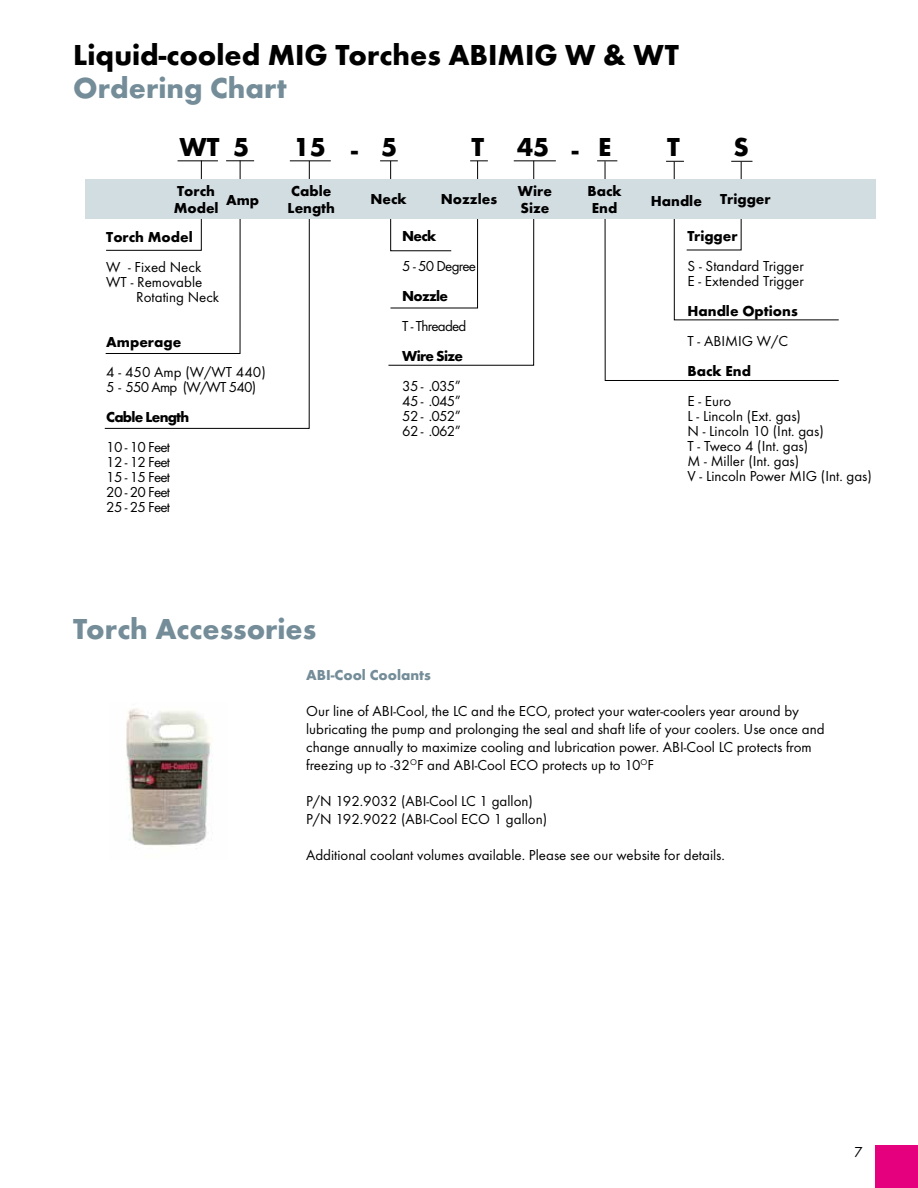
<style>
.page{position:relative;width:918px;height:1188px;background:#fff}
.page>*{position:absolute;margin:0;border:0;box-sizing:border-box;transform-origin:0 0}
.t1{font:700 30px "Futura TOT";color:#000}
.t2{font:700 30px "Futura TOT";color:#748d99}
.t3{font:700 27px "Futura TOT";color:#000}
.t4{font:15px/15px "Futura TOT";color:#000}
.t5{font:700 15px/16.5px "Futura TOT";color:#000}
.t6{font:15px/15px "Futura TOT";letter-spacing:-.025em;color:#000}
.t7{font:15px "Futura TOT";letter-spacing:-.05em;color:#000}
.t8{font:700 15px "Futura TOT";letter-spacing:-.05em;color:#000}
.t9{font:700 15px "Futura TOT";color:#748d99}
</style>
<div class="page">
<div style="left:875px;top:1145px;width:43px;height:43px;background:#e5007d"></div>
<svg style="left:604px;top:161px;width:235px;height:220px"></svg>
<svg style="left:104px;top:160px;width:206px;height:269px"></svg>
<div style="left:85px;top:180px;width:790px;height:39px;background:#d2dde2"></div>
<hr style="left:290px;top:160px;width:41px;height:1px;background:#000">
<hr style="left:514px;top:160px;width:42px;height:1px;background:#000">
<svg style="left:597px;top:160px;width:20px;height:1px"></svg>
<svg style="left:666px;top:161px;width:173px;height:160px"></svg>
<div style="left:645px;top:192px;width:63px;height:16px;background:#d2dde2"></div>
<svg style="left:380px;top:160px;width:154px;height:206px"></svg>
<div style="left:361px;top:191px;width:55px;height:16px;background:#d2dde2"></div>
<svg style="left:105px;top:160px;width:149px;height:194px"></svg>
<div style="left:221px;top:191px;width:43px;height:17px;background:#d2dde2"></div>
<img style="left:126px;top:708px;width:86px;height:141px">
<h1 class="t1" style="left:73px;top:36px;width:607px">Liquid-cooled MIG Torches ABIMIG W &amp; WT</h1>
<h1 class="t2" style="left:73px;top:69px;width:215px">Ordering Chart</h1>
<h2 class="t3" style="left:179px;top:131px;width:71px">WT 5</h2>
<h2 class="t3" style="left:294px;top:131px;width:34px">15</h2>
<h2 class="t3" style="left:381px;top:131px;width:18px">5</h2>
<h2 class="t3" style="left:471px;top:131px;width:80px">T 45</h2>
<h2 class="t3" style="left:598px;top:131px;width:15px">E</h2>
<h2 class="t3" style="left:667px;top:131px;width:14px">T</h2>
<h2 class="t3" style="left:733px;top:131px;width:17px">S</h2>
<p class="t5" style="left:651px;top:191px;width:121px">Handle Trigger</p>
<h2 class="t3" style="left:351px;top:133px;width:8px">-</h2>
<h2 class="t3" style="left:572px;top:133px;width:8px">-</h2>
<p class="t5" style="left:174px;top:183px;width:46px">Torch<br>Model</p>
<p class="t5" style="left:288px;top:183px;width:49px">Cable<br>Length</p>
<p class="t5" style="left:370px;top:191px;width:38px">Neck</p>
<p class="t5" style="left:441px;top:191px;width:58px">Nozzles</p>
<p class="t5" style="left:588px;top:183px;width:36px">Back<br>End</p>
<p class="t5" style="left:518px;top:183px;width:35px">Wire<br>Size</p>
<p class="t5" style="left:226px;top:191px;width:35px">Amp</p>
<p class="t5" style="left:106px;top:229px;width:88px">Torch Model</p>
<p class="t4" style="left:106px;top:260px;width:97px">W - Fixed Neck</p>
<p class="t4" style="left:106px;top:275px;width:98px">WT - Removable</p>
<p class="t4" style="left:136px;top:290px;width:84px">Rotating Neck</p>
<p class="t5" style="left:106px;top:334px;width:76px">Amperage</p>
<p class="t6" style="left:106px;top:365px;width:161px">4 - 450 Amp (W/WT 440)<br>5 - 550 Amp (W/WT 540)</p>
<p class="t8" style="left:106px;top:408px;width:85px">Cable Length</p>
<p class="t4" style="left:106px;top:440px;width:65px;text-align:justify">10 - 10 Feet 12 - 12 Feet 15 - 15 Feet 20 - 20 Feet 25 - 25 Feet</p>
<p class="t5" style="left:402px;top:227px;width:36px">Neck</p>
<p class="t7" style="left:402px;top:257px;width:75px">5 - 50 Degree</p>
<p class="t5" style="left:402px;top:287px;width:47px">Nozzle</p>
<p class="t7" style="left:402px;top:317px;width:66px">T - Threaded</p>
<p class="t8" style="left:402px;top:346px;width:62px">Wire Size</p>
<p class="t4" style="left:402px;top:378px;width:60px;text-align:justify">35 - .035” 45 - .045” 52 - .052” 62 - .062”</p>
<p class="t5" style="left:688px;top:227px;width:52px">Trigger</p>
<p class="t4" style="left:688px;top:258px;width:118px">S - Standard Trigger<br>E - Extended Trigger</p>
<p class="t5" style="left:688px;top:302px;width:112px">Handle Options</p>
<p class="t4" style="left:688px;top:333px;width:102px">T - ABIMIG W/C</p>
<p class="t5" style="left:688px;top:362px;width:65px">Back End</p>
<p class="t4" style="left:688px;top:393px;width:186px">E - Euro<br>L - Lincoln (Ext. gas)<br>N - Lincoln 10 (Int. gas)<br>T - Tweco 4 (Int. gas)<br>M - Miller (Int. gas)<br>V - Lincoln Power MIG (Int. gas)</p>
<h1 class="t2" style="left:73px;top:610px;width:245px">Torch Accessories</h1>
<p class="t9" style="left:306px;top:666px;width:126px">ABI-Cool Coolants</p>
<p class="t4" style="left:306px;top:702px;width:520px;line-height:18px">Our line of ABI-Cool, the LC and the ECO, protect your water-coolers year around by lubricating the pump and prolonging the seal and shaft life of your coolers. Use once and change annually to maximize cooling and lubrication power. ABI-Cool LC protects from freezing up to -32<sup>O</sup>F and ABI-Cool ECO protects up to 10<sup>O</sup>F</p>
<p class="t4" style="left:306px;top:792px;width:243px;line-height:18px">P/N 192.9032 (ABI-Cool LC 1 gallon)<br>P/N 192.9022 (ABI-Cool ECO 1 gallon)</p>
<p class="t4" style="left:306px;top:847px;width:420px">Additional coolant volumes available. Please see our website for details.</p>
<p class="t4" style="left:854px;top:1145px;width:10px">7</p>
</div>
